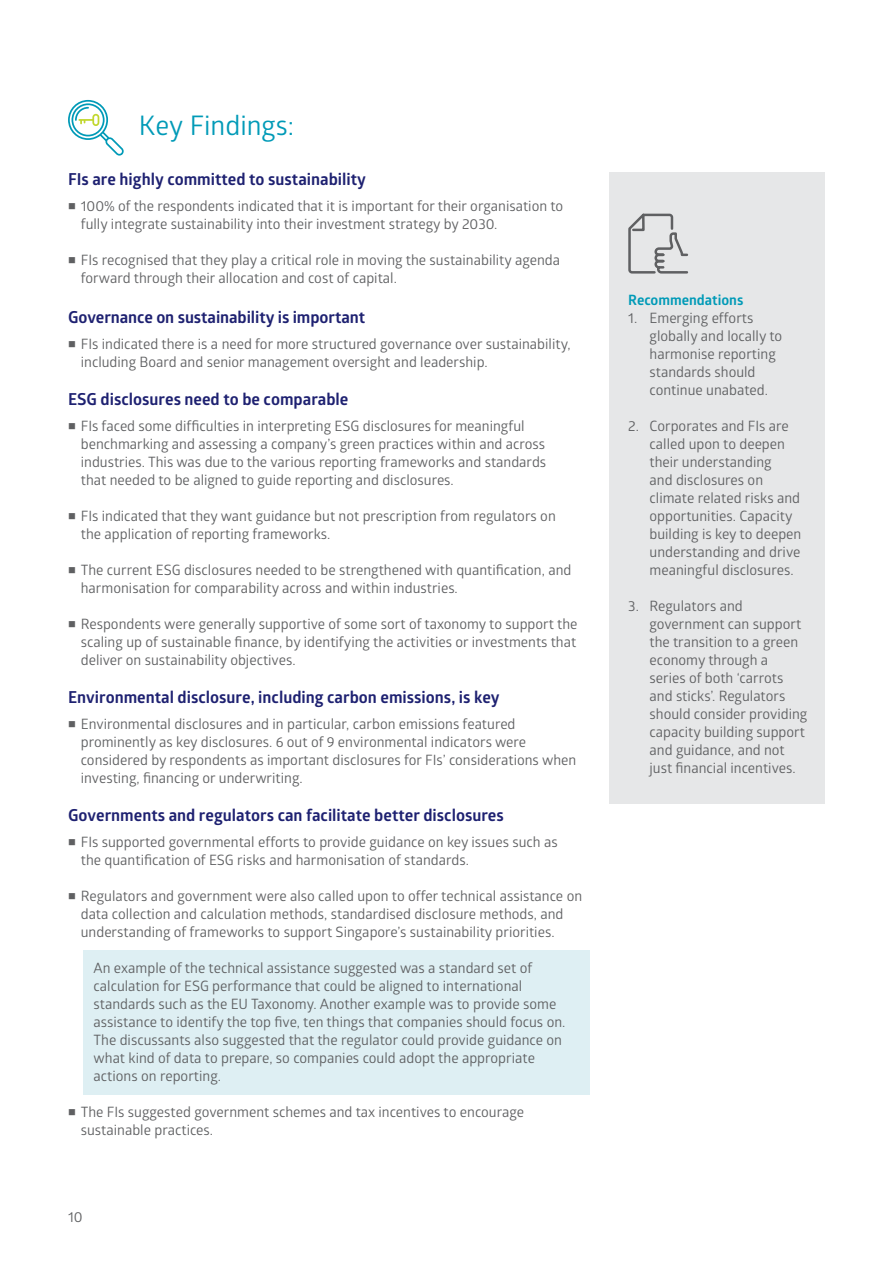
<style>
.page{position:relative;width:893px;height:1263px;background:#fff}
.page>*{position:absolute;margin:0;border:0;box-sizing:border-box;transform-origin:0 0}
.t1{font:27px "Glober";color:#009ab7}
.t2{font:700 16.5px "Glober";color:#1e2171}
.t3{font:14.25px/18px "Glober";color:#5f6062}
.t4{font:700 14.25px "Glober";color:#009ab7}
</style>
<div class="page">
<div style="left:83px;top:950px;width:507px;height:145px;background:#deeff3"></div>
<div style="left:609px;top:172px;width:216px;height:632px;background:#e6e7e8"></div>
<svg style="left:628px;top:213px;width:61px;height:61px"></svg>
<svg style="left:68px;top:100px;width:56px;height:56px"></svg>
<h1 class="t1" style="left:139px;top:107px;width:157px">Key Findings:</h1>
<p class="t2" style="left:68px;top:167px;width:299px">FIs are highly committed to sustainability</p>
<p class="t3" style="left:81px;top:196px;width:484px;text-indent:-13px">■ 100% of the respondents indicated that it is important for their organisation to fully integrate sustainability into their investment strategy by 2030.</p>
<p class="t3" style="left:81px;top:250px;width:481px;text-indent:-13px">■ FIs recognised that they play a critical role in moving the sustainability agenda forward through their allocation and cost of capital.</p>
<p class="t2" style="left:68px;top:305px;width:299px">Governance on sustainability is important</p>
<p class="t3" style="left:81px;top:335px;width:491px;text-indent:-13px">■ FIs indicated there is a need for more structured governance over sustainability, including Board and senior management oversight and leadership.</p>
<p class="t2" style="left:68px;top:387px;width:282px">ESG disclosures need to be comparable</p>
<p class="t3" style="left:81px;top:417px;width:467px;text-indent:-13px">■ FIs faced some difficulties in interpreting ESG disclosures for meaningful benchmarking and assessing a company’s green practices within and across industries. This was due to the various reporting frameworks and standards that needed to be aligned to guide reporting and disclosures.</p>
<p class="t3" style="left:81px;top:507px;width:477px;text-indent:-13px">■ FIs indicated that they want guidance but not prescription from regulators on the application of reporting frameworks.</p>
<p class="t3" style="left:81px;top:561px;width:492px;text-indent:-13px">■ The current ESG disclosures needed to be strengthened with quantification, and harmonisation for comparability across and within industries.</p>
<p class="t3" style="left:81px;top:615px;width:498px;text-align:justify;text-indent:-13px">■ Respondents were generally supportive of some sort of taxonomy to support the scaling up of sustainable finance, by identifying the activities or investments that deliver on sustainability objectives.</p>
<p class="t2" style="left:68px;top:685px;width:433px">Environmental disclosure, including carbon emissions, is key</p>
<p class="t3" style="left:81px;top:715px;width:497px;text-indent:-13px">■ Environmental disclosures and in particular, carbon emissions featured prominently as key disclosures. 6 out of 9 environmental indicators were considered by respondents as important disclosures for FIs’ considerations when investing, financing or underwriting.</p>
<p class="t2" style="left:68px;top:803px;width:437px">Governments and regulators can facilitate better disclosures</p>
<p class="t3" style="left:81px;top:833px;width:478px;text-indent:-13px">■ FIs supported governmental efforts to provide guidance on key issues such as the quantification of ESG risks and harmonisation of standards.</p>
<p class="t3" style="left:81px;top:887px;width:503px;text-indent:-13px">■ Regulators and government were also called upon to offer technical assistance on data collection and calculation methods, standardised disclosure methods, and understanding of frameworks to support Singapore’s sustainability priorities.</p>
<p class="t3" style="left:94px;top:959px;width:473px">An example of the technical assistance suggested was a standard set of calculation for ESG performance that could be aligned to international standards such as the EU Taxonomy. Another example was to provide some assistance to identify the top five, ten things that companies should focus on.<br>The discussants also suggested that the regulator could provide guidance on what kind of data to prepare, so companies could adopt the appropriate actions on reporting.</p>
<p class="t3" style="left:81px;top:1103px;width:445px;text-indent:-13px">■ The FIs suggested government schemes and tax incentives to encourage sustainable practices.</p>
<p class="t3" style="left:68px;top:1207px;width:16px">10</p>
<p class="t4" style="left:628px;top:290px;width:117px">Recommendations</p>
<p class="t3" style="left:649px;top:308px;width:134px;text-indent:-21px">1. Emerging efforts globally and locally to harmonise reporting standards should continue unabated.</p>
<p class="t3" style="left:649px;top:416px;width:153px;text-indent:-21px">2. Corporates and FIs are called upon to deepen their understanding<br>and disclosures on climate related risks and opportunities. Capacity building is key to deepen understanding and drive meaningful disclosures.</p>
<p class="t3" style="left:649px;top:596px;width:159px;text-indent:-21px">3. Regulators and government can support the transition to a green economy through a series of both ‘carrots and sticks’. Regulators should consider providing capacity building support and guidance, and not just financial incentives.</p>
</div>
